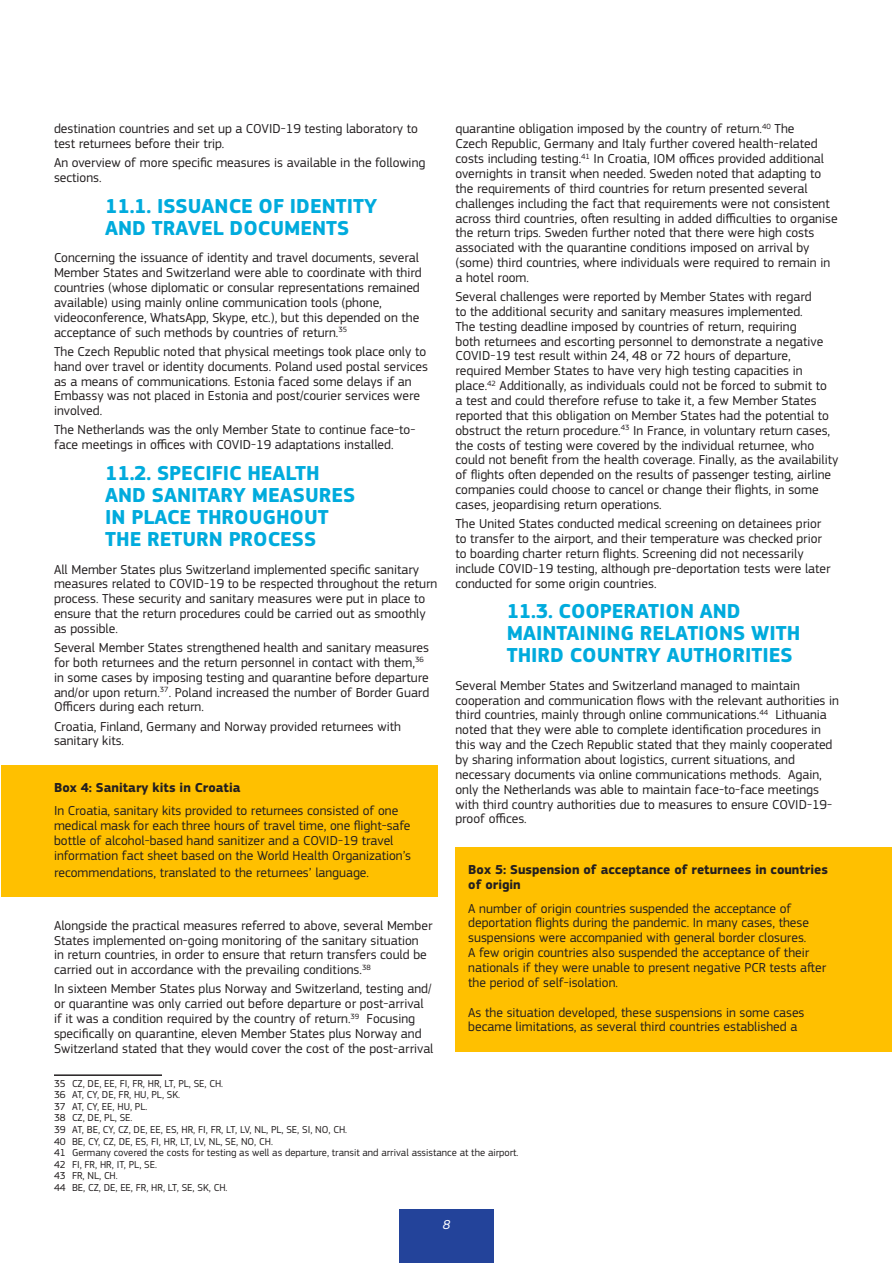
<style>
.page{position:relative;width:893px;height:1263px;background:#fff}
.page>*{position:absolute;margin:0;border:0;box-sizing:border-box;transform-origin:0 0}
.t1{font:700 21px/22px "EC Square Sans Pro";color:#00abdd}
.text_main{font:13.5px/14.9px "EC Square Sans Pro";color:#231f20}
.box_right{font:13.5px/14.9px "EC Square Sans Pro";color:#231f20}
.box_left{font:13.5px/14.9px "EC Square Sans Pro";color:#231f20}
.box_right_title{font:700 13.5px/14.9px "EC Square Sans Pro";color:#231f20}
.box_left_title{font:700 13.5px "EC Square Sans Pro";color:#231f20}
.t2{font:italic 13.5px "EC Square Sans Pro";color:#fff}
.footnote___source{font:10.5px "EC Square Sans Pro";color:#231f20}
</style>
<div class="page">
<div style="left:399px;top:1209px;width:95px;height:54px;background:#23439a"></div>
<div style="left:1px;top:765px;width:436px;height:43px;background:#ffc000"></div>
<div style="left:1px;top:788px;width:436px;height:109px;background:#ffc000"></div>
<hr style="left:54px;top:1074px;width:108px;height:2px;background:#231f20">
<div style="left:455px;top:847px;width:437px;height:58px;background:#ffc000"></div>
<div style="left:455px;top:885px;width:437px;height:167px;background:#ffc000"></div>
<p class="text_main" style="left:455px;top:122px;width:384px">quarantine obligation imposed by the country of return.<sup>40</sup> The<br>Czech Republic, Germany and Italy further covered health-related costs including testing.<sup>41</sup> In Croatia, IOM offices provided additional overnights in transit when needed. Sweden noted that adapting to the requirements of third countries for return presented several challenges including the fact that requirements were not consistent across third countries, often resulting in added difficulties to organise the return trips. Sweden further noted that there were high costs associated with the quarantine conditions imposed on arrival by (some) third countries, where individuals were required to remain in a hotel room.</p>
<p class="text_main" style="left:455px;top:289px;width:384px">Several challenges were reported by Member States with regard<br>to the additional security and sanitary measures implemented.<br>The testing deadline imposed by countries of return, requiring<br>both returnees and escorting personnel to demonstrate a negative COVID-19 test result within 24, 48 or 72 hours of departure, required Member States to have very high testing capacities in place.<sup>42</sup> Additionally, as individuals could not be forced to submit to<br>a test and could therefore refuse to take it, a few Member States reported that this obligation on Member States had the potential to obstruct the return procedure.<sup>43</sup> In France, in voluntary return cases, the costs of testing were covered by the individual returnee, who could not benefit from the health coverage. Finally, as the availability of flights often depended on the results of passenger testing, airline companies could choose to cancel or change their flights, in some cases, jeopardising return operations.</p>
<p class="text_main" style="left:455px;top:516px;width:377px">The United States conducted medical screening on detainees prior to transfer to the airport, and their temperature was checked prior to boarding charter return flights. Screening did not necessarily include COVID-19 testing, although pre-deportation tests were later conducted for some origin countries.</p>
<p class="t1" style="left:507px;top:601px;width:295px">11.3. COOPERATION AND<br>MAINTAINING RELATIONS WITH<br>THIRD COUNTRY AUTHORITIES</p>
<p class="text_main" style="left:455px;top:678px;width:385px">Several Member States and Switzerland managed to maintain cooperation and communication flows with the relevant authorities in third countries, mainly through online communications.<sup>44</sup> Lithuania noted that they were able to complete identification procedures in this way and the Czech Republic stated that they mainly cooperated by sharing information about logistics, current situations, and necessary documents via online communications methods. Again, only the Netherlands was able to maintain face-to-face meetings with third country authorities due to measures to ensure COVID-19- proof offices.</p>
<p class="box_right_title" style="left:468px;top:863px;width:361px">Box 5: Suspension of acceptance of returnees in countries of origin</p>
<p class="box_right" style="left:468px;top:901px;width:359px">A number of origin countries suspended the acceptance of deportation flights during the pandemic. In many cases, these suspensions were accompanied with general border closures.<br>A few origin countries also suspended the acceptance of their nationals if they were unable to present negative PCR tests after the period of self-isolation.</p>
<p class="box_right" style="left:468px;top:1005px;width:338px">As the situation developed, these suspensions in some cases became limitations, as several third countries established a</p>
<p class="text_main" style="left:54px;top:122px;width:365px">destination countries and set up a COVID-19 testing laboratory to test returnees before their trip.</p>
<p class="text_main" style="left:54px;top:156px;width:373px">An overview of more specific measures is available in the following sections.</p>
<p class="t1" style="left:105px;top:196px;width:274px">11.1. ISSUANCE OF IDENTITY<br>AND TRAVEL DOCUMENTS</p>
<p class="text_main" style="left:54px;top:251px;width:369px">Concerning the issuance of identity and travel documents, several Member States and Switzerland were able to coordinate with third countries (whose diplomatic or consular representations remained available) using mainly online communication tools (phone, videoconference, WhatsApp, Skype, etc.), but this depended on the acceptance of such methods by countries of return.<sup>35</sup></p>
<p class="text_main" style="left:54px;top:344px;width:376px">The Czech Republic noted that physical meetings took place only to hand over travel or identity documents. Poland used postal services as a means of communications. Estonia faced some delays if an Embassy was not placed in Estonia and post/courier services were involved.</p>
<p class="text_main" style="left:54px;top:423px;width:363px">The Netherlands was the only Member State to continue face-to&shy;face meetings in offices with COVID-19 adaptations installed.</p>
<p class="t1" style="left:105px;top:462px;width:252px">11.2. SPECIFIC HEALTH<br>AND SANITARY MEASURES<br>IN PLACE THROUGHOUT<br>THE RETURN PROCESS</p>
<p class="text_main" style="left:54px;top:562px;width:385px">All Member States plus Switzerland implemented specific sanitary measures related to COVID-19 to be respected throughout the return process. These security and sanitary measures were put in place to ensure that the return procedures could be carried out as smoothly as possible.</p>
<p class="text_main" style="left:54px;top:640px;width:377px">Several Member States strengthened health and sanitary measures for both returnees and the return personnel in contact with them,<sup>36 </sup>in some cases by imposing testing and quarantine before departure and/or upon return.<sup>37</sup>. Poland increased the number of Border Guard Officers during each return.</p>
<p class="text_main" style="left:54px;top:719px;width:349px">Croatia, Finland, Germany and Norway provided returnees with sanitary kits.</p>
<p class="box_left_title" style="left:54px;top:779px;width:188px">Box 4: Sanitary kits in Croatia</p>
<p class="box_left" style="left:54px;top:804px;width:358px">In Croatia, sanitary kits provided to returnees consisted of one medical mask for each three hours of travel time, one flight-safe bottle of alcohol-based hand sanitizer and a COVID-19 travel information fact sheet based on the World Health Organization’s</p>
<p class="box_left" style="left:54px;top:865px;width:317px">recommendations, translated to the returnees’ language.</p>
<p class="text_main" style="left:54px;top:918px;width:380px">Alongside the practical measures referred to above, several Member States implemented on-going monitoring of the sanitary situation<br>in return countries, in order to ensure that return transfers could be carried out in accordance with the prevailing conditions.<sup>38</sup></p>
<p class="text_main" style="left:54px;top:981px;width:381px">In sixteen Member States plus Norway and Switzerland, testing and/ or quarantine was only carried out before departure or post-arrival if it was a condition required by the country of return.<sup>39</sup> Focusing specifically on quarantine, eleven Member States plus Norway and Switzerland stated that they would cover the cost of the post-arrival</p>
<p class="footnote___source" style="left:54px;top:1077px;width:171px">35 CZ, DE, EE, FI, FR, HR, LT, PL, SE, CH.</p>
<p class="footnote___source" style="left:54px;top:1089px;width:128px">36 AT, CY, DE, FR, HU, PL, SK.</p>
<p class="footnote___source" style="left:54px;top:1100px;width:95px">37 AT, CY, EE, HU, PL.</p>
<p class="footnote___source" style="left:54px;top:1112px;width:80px">38 CZ, DE, PL, SE.</p>
<p class="footnote___source" style="left:54px;top:1123px;width:295px">39 AT, BE, CY, CZ, DE, EE, ES, HR, FI, FR, LT, LV, NL, PL, SE, SI, NO, CH.</p>
<p class="footnote___source" style="left:54px;top:1135px;width:221px">40 BE, CY, CZ, DE, ES, FI, HR, LT, LV, NL, SE, NO, CH.</p>
<p class="footnote___source" style="left:54px;top:1146px;width:466px">41 Germany covered the costs for testing as well as departure, transit and arrival assistance at the airport.</p>
<p class="footnote___source" style="left:54px;top:1158px;width:104px">42 FI, FR, HR, IT, PL, SE.</p>
<p class="footnote___source" style="left:54px;top:1169px;width:65px">43 FR, NL, CH.</p>
<p class="footnote___source" style="left:54px;top:1181px;width:175px">44 BE, CZ, DE, EE, FR, HR, LT, SE, SK, CH.</p>
<p class="t2" style="left:443px;top:1216px;width:9px">8</p>
</div>
